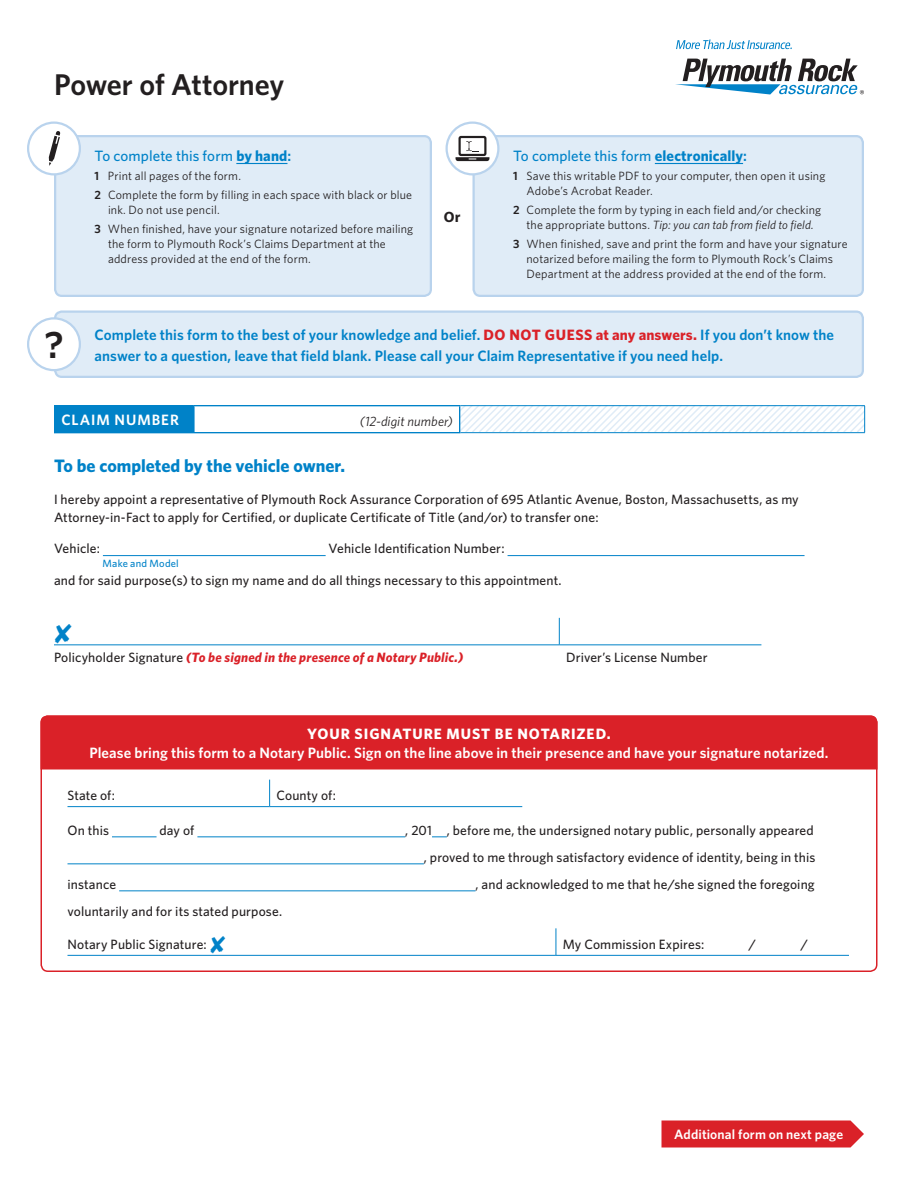
<style>
.page{position:relative;width:918px;height:1188px;background:#fff}
.page>*{position:absolute;margin:0;border:0;box-sizing:border-box;transform-origin:0 0}
.t1{font:600 37.5px "Whitney";color:#231f20}
.t2{font:600 30px "Whitney";letter-spacing:-.01em;color:#231f20}
.t3{font:700 18px "Whitney";color:#0082c8}
.t4{font:600 15px "Whitney";letter-spacing:.005em;color:#0082c8}
.t5{font:600 15px "Whitney";letter-spacing:.005em;color:#fff}
.t6{font:500 15px "Whitney";letter-spacing:.005em;color:#0082c8}
.t7{font:700 15px "Whitney";letter-spacing:.06em;color:#fff}
.t8{font:600 15px "Whitney";letter-spacing:.065em;color:#fff}
.t9{font:700 15px "Myriad Pro";color:#231f20}
.t10{font:500 13.5px/18px "Whitney";letter-spacing:.01em;color:#231f20}
.t11{font:italic 700 13.5px "Whitney";letter-spacing:.01em;color:#da2128}
.t12{font:600 13.5px "Whitney";letter-spacing:.01em;color:#fff}
.t13{font:italic 13.5px "Whitney";letter-spacing:.005em;color:#231f20}
.t14{font:12px/15px "Whitney";letter-spacing:.015em;color:#231f20}
.t15{font:500 10.5px "Whitney";letter-spacing:.02em;color:#0082c8}
.s1{font-weight:700}
.s2{font-weight:600}
.s3{font-style:italic}
.s4{font-weight:700;color:#da2128}
.s5{font-weight:500;font-style:normal;color:#231f20}
.s6{color:#0082c8}
</style>
<div class="page">
<hr style="left:103px;top:555px;width:223px;height:1px;background:#0082c8">
<hr style="left:508px;top:555px;width:297px;height:1px;background:#0082c8">
<div style="left:55px;top:406px;width:139px;height:27px;background:#0082c8"></div>
<hr style="left:460px;top:432px;width:405px;height:1px;background:#0082c8">
<hr style="left:54px;top:405px;width:140px;height:1px;background:#0082c8">
<svg style="left:54px;top:406px;width:1px;height:26px"></svg>
<hr style="left:194px;top:405px;width:266px;height:1px;background:#0082c8">
<hr style="left:193px;top:406px;width:2px;height:26px;background:#0082c8">
<svg style="left:459px;top:405px;width:406px;height:27px"></svg>
<hr style="left:54px;top:432px;width:140px;height:1px;background:#0082c8">
<hr style="left:194px;top:432px;width:266px;height:1px;background:#0082c8">
<svg style="left:559px;top:618px;width:1px;height:27px"></svg>
<hr style="left:54px;top:645px;width:505px;height:1px;background:#0082c8">
<hr style="left:559px;top:645px;width:202px;height:1px;background:#0082c8">
<svg style="left:676px;top:39px;width:116px;height:10px"></svg>
<svg style="left:675px;top:59px;width:189px;height:35px"></svg>
<svg style="left:661px;top:1120px;width:203px;height:28px;background:#dc3037"></svg>
<div style="left:41px;top:716px;width:836px;height:54px;background:#da2128"></div>
<div style="left:40px;top:716px;width:838px;height:256px;border:2px solid #da2128;border-radius:7px"></div>
<hr style="left:112px;top:837px;width:45px;height:1px;background:#0082c8">
<hr style="left:197px;top:837px;width:208px;height:1px;background:#0082c8">
<svg style="left:432px;top:837px;width:15px;height:1px"></svg>
<hr style="left:68px;top:864px;width:356px;height:1px;background:#0082c8">
<hr style="left:119px;top:891px;width:357px;height:1px;background:#0082c8">
<svg style="left:269px;top:780px;width:1px;height:26px"></svg>
<hr style="left:68px;top:806px;width:202px;height:1px;background:#0082c8">
<hr style="left:270px;top:806px;width:252px;height:1px;background:#0082c8">
<hr style="left:68px;top:955px;width:488px;height:1px;background:#0082c8">
<hr style="left:556px;top:955px;width:293px;height:1px;background:#0082c8">
<svg style="left:556px;top:928px;width:1px;height:27px"></svg>
<div style="left:474px;top:136px;width:389px;height:160px;background:#e0ecf7;border-radius:7px"></div>
<div style="left:472px;top:135px;width:392px;height:162px;border:2px solid #b9d3ed;border-radius:7px"></div>
<div style="left:55px;top:136px;width:376px;height:160px;background:#e0ecf7;border-radius:7px"></div>
<div style="left:54px;top:135px;width:378px;height:162px;border:2px solid #b9d3ed;border-radius:7px"></div>
<svg style="left:447px;top:123px;width:51px;height:51px"></svg>
<div style="left:446px;top:122px;width:54px;height:54px;border:2px solid #b9d3ed;border-radius:50%"></div>
<div style="left:28px;top:123px;width:52px;height:51px;background:#fff;border-radius:50%"></div>
<div style="left:27px;top:122px;width:54px;height:54px;border:2px solid #b9d3ed;border-radius:50%"></div>
<svg style="left:49px;top:131px;width:12px;height:35px"></svg>
<svg style="left:456px;top:136px;width:33px;height:25px"></svg>
<hr style="left:236px;top:163px;width:51px;height:1px;background:#0082c8">
<hr style="left:655px;top:163px;width:88px;height:1px;background:#0082c8">
<div style="left:55px;top:312px;width:808px;height:65px;background:#e0ecf7;border-radius:7px"></div>
<div style="left:54px;top:310px;width:810px;height:68px;border:2px solid #b9d3ed;border-radius:7px"></div>
<div style="left:28px;top:318px;width:52px;height:52px;background:#fff;border-radius:50%"></div>
<div style="left:27px;top:317px;width:54px;height:54px;border:2px solid #b9d3ed;border-radius:50%"></div>
<p class="t2" style="left:54px;top:66px;width:231px">Power of Attorney</p>
<p class="t6" style="left:94px;top:146px;width:198px">To complete this form <span class="s1">by hand</span><span class="s2">:</span></p>
<p class="t14" style="left:94px;top:168px;width:148px"><span class="s2">1</span> Print all pages of the form.</p>
<p class="t14" style="left:108px;top:187px;width:306px;text-indent:-14px"><span class="s2">2</span> Complete the form by filling in each space with black or blue ink. Do not use pencil.</p>
<p class="t14" style="left:108px;top:222px;width:307px;text-indent:-14px"><span class="s2">3</span> When finished, have your signature notarized before mailing the form to Plymouth Rock’s Claims Department at the address provided at the end of the form.</p>
<p class="t9" style="left:444px;top:207px;width:18px">Or</p>
<p class="t6" style="left:513px;top:146px;width:235px">To complete this form <span class="s1">electronically</span><span class="s2">:</span></p>
<p class="t14" style="left:526px;top:168px;width:300px;text-indent:-14px"><span class="s2">1</span> Save this writable PDF to your computer, then open it using<br>Adobe’s Acrobat Reader.</p>
<p class="t14" style="left:513px;top:202px;width:310px;text-align:center"><span class="s2">2</span> Complete the form by typing in each field and/or checking the appropriate buttons. <span class="s3">Tip: you can tab from field to field.</span></p>
<p class="t14" style="left:526px;top:237px;width:323px;text-indent:-14px"><span class="s2">3</span> When finished, save and print the form and have your signature notarized before mailing the form to Plymouth Rock’s Claims<br>Department at the address provided at the end of the form.</p>
<p class="t1" style="left:44px;top:322px;width:21px">?</p>
<p class="t4" style="left:94px;top:325px;width:741px">Complete this form to the best of your knowledge and belief. <span class="s4">DO NOT GUESS at any answers.</span> If you don’t know the</p>
<p class="t4" style="left:94px;top:346px;width:630px">answer to a question, leave that field blank. Please call your Claim Representative if you need help.</p>
<p class="t8" style="left:61px;top:411px;width:119px">CLAIM NUMBER</p>
<p class="t13" style="left:360px;top:413px;width:94px">(12-digit number)</p>
<p class="t3" style="left:54px;top:455px;width:293px">To be completed by the vehicle owner.</p>
<p class="t10" style="left:54px;top:490px;width:746px">I hereby appoint a representative of Plymouth Rock Assurance Corporation of 695 Atlantic Avenue, Boston, Massachusetts, as my<br>Attorney-in-Fact to apply for Certified, or duplicate Certificate of Title (and/or) to transfer one:</p>
<p class="t10" style="left:54px;top:539px;width:47px">Vehicle:</p>
<p class="t10" style="left:329px;top:539px;width:177px">Vehicle Identification Number:</p>
<p class="t10" style="left:54px;top:571px;width:509px">and for said purpose(s) to sign my name and do all things necessary to this appointment.</p>
<p class="t15" style="left:103px;top:557px;width:78px">Make and Model</p>
<p class="t11" style="left:54px;top:650px;width:411px"><span class="s5">Policyholder Signature</span> (To be signed in the presence of a Notary Public.)</p>
<p class="t10" style="left:566px;top:648px;width:143px">Driver’s License Number</p>
<p class="t7" style="left:307px;top:724px;width:305px">YOUR SIGNATURE MUST BE NOTARIZED.</p>
<p class="t5" style="left:89px;top:744px;width:741px">Please bring this form to a Notary Public. Sign on the line above in their presence and have your signature notarized.</p>
<p class="t10" style="left:68px;top:786px;width:49px">State of:</p>
<p class="t10" style="left:276px;top:786px;width:61px">County of:</p>
<p class="t10" style="left:68px;top:821px;width:43px">On this</p>
<p class="t10" style="left:160px;top:821px;width:36px">day of</p>
<p class="t10" style="left:405px;top:816px;width:412px;line-height:27px;text-align:right">, 201 , before me, the undersigned notary public, personally appeared , proved to me through satisfactory evidence of identity, being in this</p>
<p class="t10" style="left:68px;top:875px;width:50px">instance</p>
<p class="t10" style="left:476px;top:875px;width:341px">, and acknowledged to me that he/she signed the foregoing</p>
<p class="t10" style="left:68px;top:902px;width:216px">voluntarily and for its stated purpose.</p>
<p class="t10" style="left:68px;top:935px;width:160px">Notary Public Signature: <span class="s6">✘</span></p>
<p class="t10" style="left:563px;top:935px;width:143px">My Commission Expires:</p>
<p class="t10" style="left:749px;top:935px;width:9px">/</p>
<p class="t10" style="left:801px;top:935px;width:9px">/</p>
<p class="t12" style="left:674px;top:1126px;width:170px">Additional form on next page</p>
</div>
